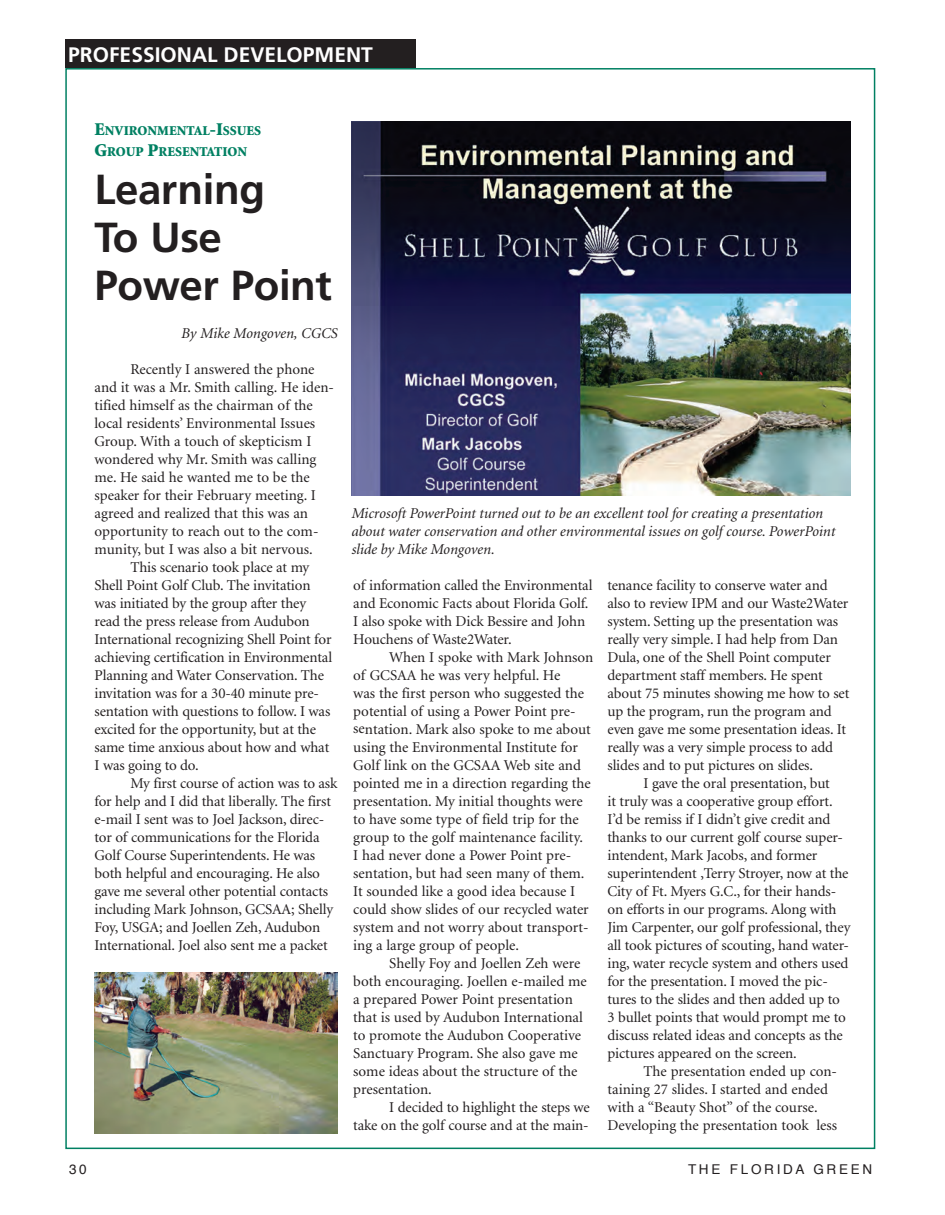
<style>
.page{position:relative;width:945px;height:1215px;background:#fff}
.page>*{position:absolute;margin:0;border:0;box-sizing:border-box;transform-origin:0 0}
.t1{font:700 42px/48px "Frutiger";letter-spacing:-.01em;color:#231f20}
.t2{font:700 21px "Frutiger";color:#fff}
.t3{font:15px/18px "Minion";letter-spacing:-.01em;color:#231f20}
.t4{font:italic 15px/18px "Minion";color:#231f20}
.t5{font:900 13.5px/21px "Minion";color:#008062}
.t6{font:13.5px "Helvetica";letter-spacing:.2em;color:#231f20}
.s1{font-size:18px}
</style>
<div class="page">
<div style="left:65px;top:39px;width:350px;height:29px;background:#231f20"></div>
<img style="left:351px;top:122px;width:499px;height:373px">
<img style="left:94px;top:972px;width:244px;height:161px">
<h2 class="t2" style="left:68px;top:42px;width:306px">PROFESSIONAL DEVELOPMENT</h2>
<p class="t5" style="left:94px;top:121px;width:168px"><span class="s1">E</span>NVIRONMENTAL<span class="s1">-I</span>SSUES<br><span class="s1">G</span>ROUP <span class="s1">P</span>RESENTATION</p>
<h1 class="t1" style="left:94px;top:165px;width:239px">Learning<br>To Use<br>Power Point</h1>
<p class="t4" style="left:181px;top:324px;width:158px">By Mike Mongoven, CGCS</p>
<p class="t3" style="left:130px;top:360px;width:186px">Recently I answered the phone</p>
<p class="t3" style="left:94px;top:378px;width:241px">and it was a Mr. Smith calling. He iden-</p>
<p class="t3" style="left:94px;top:396px;width:220px">tified himself as the chairman of the</p>
<p class="t3" style="left:94px;top:414px;width:222px">local residents’ Environmental Issues</p>
<p class="t3" style="left:94px;top:432px;width:218px">Group. With a touch of skepticism I</p>
<p class="t3" style="left:94px;top:450px;width:223px">wondered why Mr. Smith was calling</p>
<p class="t3" style="left:94px;top:468px;width:217px">me. He said he wanted me to be the</p>
<p class="t3" style="left:94px;top:486px;width:223px">speaker for their February meeting. I</p>
<p class="t3" style="left:94px;top:504px;width:215px">agreed and realized that this was an</p>
<p class="t3" style="left:94px;top:522px;width:226px">opportunity to reach out to the com-</p>
<p class="t3" style="left:94px;top:540px;width:220px">munity, but I was also a bit nervous.</p>
<p class="t3" style="left:130px;top:558px;width:180px">This scenario took place at my</p>
<p class="t3" style="left:94px;top:576px;width:218px">Shell Point Golf Club. The invitation</p>
<p class="t3" style="left:94px;top:594px;width:213px">was initiated by the group after they</p>
<p class="t3" style="left:94px;top:612px;width:217px">read the press release from Audubon</p>
<p class="t3" style="left:94px;top:630px;width:239px">International recognizing Shell Point for</p>
<p class="t3" style="left:94px;top:648px;width:239px">achieving certification in Environmental</p>
<p class="t3" style="left:94px;top:666px;width:231px">Planning and Water Conservation. The</p>
<p class="t3" style="left:94px;top:684px;width:226px">invitation was for a 30-40 minute pre-</p>
<p class="t3" style="left:94px;top:702px;width:237px">sentation with questions to follow. I was</p>
<p class="t3" style="left:95px;top:720px;width:223px">excited for the opportunity, but at the</p>
<p class="t3" style="left:95px;top:738px;width:236px">same time anxious about how and what</p>
<p class="t3" style="left:95px;top:756px;width:106px">I was going to do.</p>
<p class="t3" style="left:131px;top:774px;width:208px">My first course of action was to ask</p>
<p class="t3" style="left:95px;top:792px;width:238px">for help and I did that liberally. The first</p>
<p class="t3" style="left:95px;top:810px;width:231px">e-mail I sent was to Joel Jackson, direc-</p>
<p class="t3" style="left:95px;top:828px;width:227px">tor of communications for the Florida</p>
<p class="t3" style="left:94px;top:846px;width:222px">Golf Course Superintendents. He was</p>
<p class="t3" style="left:94px;top:864px;width:227px">both helpful and encouraging. He also</p>
<p class="t3" style="left:94px;top:882px;width:235px">gave me several other potential contacts</p>
<p class="t3" style="left:94px;top:900px;width:240px">including Mark Johnson, GCSAA; Shelly</p>
<p class="t3" style="left:94px;top:918px;width:227px">Foy, USGA; and Joellen Zeh, Audubon</p>
<p class="t3" style="left:94px;top:936px;width:235px">International. Joel also sent me a packet</p>
<p class="t4" style="left:351px;top:504px;width:485px">Microsoft PowerPoint turned out to be an excellent tool for creating a presentation about water conservation and other environmental issues on golf course. PowerPoint slide by Mike Mongoven.</p>
<p class="t3" style="left:353px;top:576px;width:241px">of information called the Environmental and Economic Facts about Florida Golf.<br>I also spoke with Dick Bessire and John Houchens of Waste2Water.</p>
<p class="t3" style="left:353px;top:648px;width:242px;text-indent:36px">When I spoke with Mark Johnson of GCSAA he was very helpful. He<br>was the first person who suggested the potential of using a Power Point pre&shy;sentation. Mark also spoke to me about using the Environmental Institute for Golf link on the GCSAA Web site and pointed me in a direction regarding the presentation. My initial thoughts were to have some type of field trip for the group to the golf maintenance facility.<br>I had never done a Power Point pre&shy;sentation, but had seen many of them.<br>It sounded like a good idea because I could show slides of our recycled water system and not worry about transport&shy;ing a large group of people.</p>
<p class="t3" style="left:353px;top:954px;width:235px;text-indent:36px">Shelly Foy and Joellen Zeh were both encouraging. Joellen e-mailed me a prepared Power Point presentation that is used by Audubon International to promote the Audubon Cooperative Sanctuary Program. She also gave me some ideas about the structure of the presentation.</p>
<p class="t3" style="left:353px;top:1098px;width:238px;text-align:right">I decided to highlight the steps we<br>take on the golf course and at the main-</p>
<p class="t3" style="left:607px;top:576px;width:243px">tenance facility to conserve water and also to review IPM and our Waste2Water system. Setting up the presentation was really very simple. I had help from Dan Dula, one of the Shell Point computer department staff members. He spent about 75 minutes showing me how to set up the program, run the program and even gave me some presentation ideas. It really was a very simple process to add slides and to put pictures on slides.</p>
<p class="t3" style="left:607px;top:774px;width:244px;text-indent:36px">I gave the oral presentation, but<br>it truly was a cooperative group effort.<br>I’d be remiss if I didn’t give credit and thanks to our current golf course super&shy;intendent, Mark Jacobs, and former superintendent ,Terry Stroyer, now at the City of Ft. Myers G.C., for their hands&shy;on efforts in our programs. Along with Jim Carpenter, our golf professional, they all took pictures of scouting, hand water&shy;ing, water recycle system and others used for the presentation. I moved the pic&shy;tures to the slides and then added up to 3 bullet points that would prompt me to discuss related ideas and concepts as the pictures appeared on the screen.</p>
<p class="t3" style="left:608px;top:1062px;width:231px;text-indent:36px">The presentation ended up con&shy;taining 27 slides. I started and ended with a “Beauty Shot” of the course.<br>Developing the presentation took less</p>
<p class="t6" style="left:69px;top:1158px;width:19px">30</p>
<p class="t6" style="left:688px;top:1158px;width:186px">THE FLORIDA GREEN</p>
</div>
